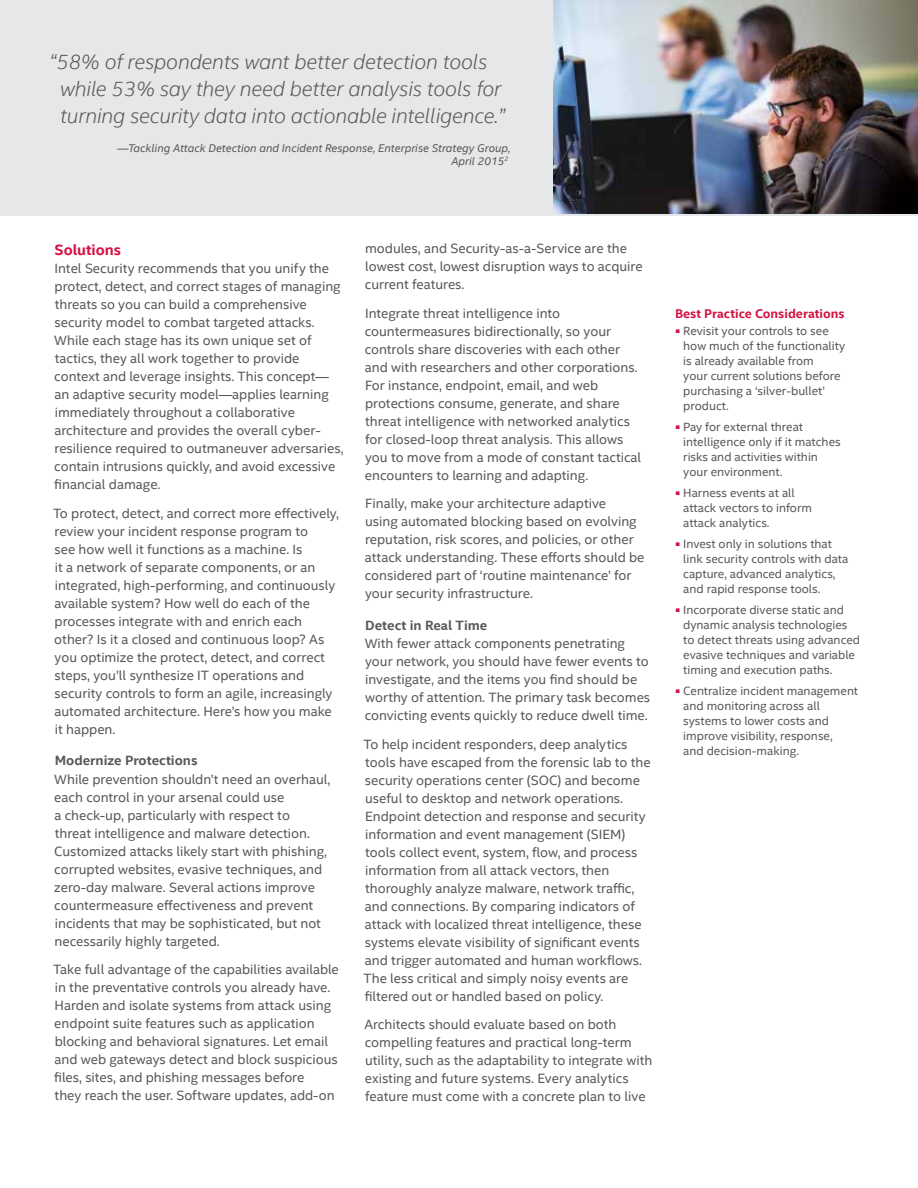
<style>
.page{position:relative;width:918px;height:1188px;background:#fff}
.page>*{position:absolute;margin:0;border:0;box-sizing:border-box;transform-origin:0 0}
.t1{font:italic 300 21px/27px "Intel Clear";letter-spacing:-.01em;color:#58595b}
.t2{font:700 15px "Intel Clear";color:#d31242}
.t3{font:13.5px/18px "Intel Clear";color:#58595b}
.t4{font:700 13.5px "Intel Clear";color:#58595b}
.t5{font:700 12.75px "Intel Clear";color:#d31242}
.t6{font:12px/15px "Intel Clear";color:#58595b}
.t7{font:italic 11.25px/13.5px "Intel Clear";color:#58595b;text-align:right}
</style>
<div class="page">
<div style="left:0;top:0;width:918px;height:216px;background:#e6e7e8"></div>
<img style="left:554px;top:0;width:364px;height:213px">
<h1 class="t1" style="left:60px;top:49px;width:447px;text-indent:-11px">“58% of respondents want better detection tools while 53% say they need better analysis tools for turning security data into actionable intelligence.”</h1>
<p class="t7" style="left:117px;top:141px;width:395px">—Tackling Attack Detection and Incident Response, Enterprise Strategy Group,<br>April 2015<sup>2</sup></p>
<p class="t2" style="left:55px;top:240px;width:68px">Solutions</p>
<p class="t3" style="left:54px;top:260px;width:291px">Intel Security recommends that you unify the protect, detect, and correct stages of managing threats so you can build a comprehensive security model to combat targeted attacks.<br>While each stage has its own unique set of tactics, they all work together to provide context and leverage insights. This concept— an adaptive security model—applies learning immediately throughout a collaborative architecture and provides the overall cyber&shy;resilience required to outmaneuver adversaries, contain intrusions quickly, and avoid excessive financial damage.</p>
<p class="t3" style="left:53px;top:504px;width:287px">To protect, detect, and correct more effectively, review your incident response program to<br>see how well it functions as a machine. Is<br>it a network of separate components, or an integrated, high-performing, and continuously available system? How well do each of the processes integrate with and enrich each other? Is it a closed and continuous loop? As you optimize the protect, detect, and correct steps, you’ll synthesize IT operations and security controls to form an agile, increasingly automated architecture. Here’s how you make it happen.</p>
<p class="t4" style="left:55px;top:752px;width:144px">Modernize Protections</p>
<p class="t3" style="left:54px;top:770px;width:278px">While prevention shouldn’t need an overhaul, each control in your arsenal could use<br>a check-up, particularly with respect to<br>threat intelligence and malware detection.<br>Customized attacks likely start with phishing, corrupted websites, evasive techniques, and zero-day malware. Several actions improve countermeasure effectiveness and prevent incidents that may be sophisticated, but not necessarily highly targeted.</p>
<p class="t3" style="left:53px;top:961px;width:287px">Take full advantage of the capabilities available in the preventative controls you already have.<br>Harden and isolate systems from attack using endpoint suite features such as application blocking and behavioral signatures. Let email and web gateways detect and block suspicious files, sites, and phishing messages before<br>they reach the user. Software updates, add-on</p>
<p class="t3" style="left:365px;top:240px;width:279px">modules, and Security-as-a-Service are the lowest cost, lowest disruption ways to acquire current features.</p>
<p class="t3" style="left:365px;top:304px;width:278px">Integrate threat intelligence into countermeasures bidirectionally, so your controls share discoveries with each other and with researchers and other corporations.<br>For instance, endpoint, email, and web protections consume, generate, and share threat intelligence with networked analytics for closed-loop threat analysis. This allows you to move from a mode of constant tactical encounters to learning and adapting.</p>
<p class="t3" style="left:365px;top:495px;width:281px">Finally, make your architecture adaptive<br>using automated blocking based on evolving reputation, risk scores, and policies, or other attack understanding. These efforts should be considered part of ‘routine maintenance’ for your security infrastructure.</p>
<p class="t4" style="left:365px;top:617px;width:124px">Detect in Real Time</p>
<p class="t3" style="left:365px;top:635px;width:287px">With fewer attack components penetrating your network, you should have fewer events to investigate, and the items you find should be worthy of attention. The primary task becomes convicting events quickly to reduce dwell time.</p>
<p class="t3" style="left:364px;top:735px;width:289px">To help incident responders, deep analytics tools have escaped from the forensic lab to the security operations center (SOC) and become useful to desktop and network operations.<br>Endpoint detection and response and security information and event management (SIEM) tools collect event, system, flow, and process information from all attack vectors, then thoroughly analyze malware, network traffic, and connections. By comparing indicators of attack with localized threat intelligence, these systems elevate visibility of significant events and trigger automated and human workflows.<br>The less critical and simply noisy events are filtered out or handled based on policy.</p>
<p class="t3" style="left:364px;top:1016px;width:289px">Architects should evaluate based on both compelling features and practical long-term utility, such as the adaptability to integrate with existing and future systems. Every analytics feature must come with a concrete plan to live</p>
<p class="t5" style="left:675px;top:305px;width:171px">Best Practice Considerations</p>
<p class="t6" style="left:683px;top:323px;width:164px;text-indent:-7px"><sup>■</sup> Revisit your controls to see how much of the functionality is already available from<br>your current solutions before purchasing a ‘silver-bullet’ product.</p>
<p class="t6" style="left:683px;top:419px;width:159px;text-indent:-7px"><sup>■</sup> Pay for external threat intelligence only if it matches risks and activities within your environment.</p>
<p class="t6" style="left:683px;top:485px;width:130px;text-indent:-7px"><sup>■</sup> Harness events at all attack vectors to inform attack analytics.</p>
<p class="t6" style="left:683px;top:536px;width:167px;text-indent:-7px"><sup>■</sup> Invest only in solutions that link security controls with data capture, advanced analytics, and rapid response tools.</p>
<p class="t6" style="left:683px;top:602px;width:178px;text-indent:-7px"><sup>■</sup> Incorporate diverse static and dynamic analysis technologies to detect threats using advanced evasive techniques and variable timing and execution paths.</p>
<p class="t6" style="left:683px;top:683px;width:176px;text-indent:-7px"><sup>■</sup> Centralize incident management and monitoring across all systems to lower costs and improve visibility, response,<br>and decision-making.</p>
</div>
